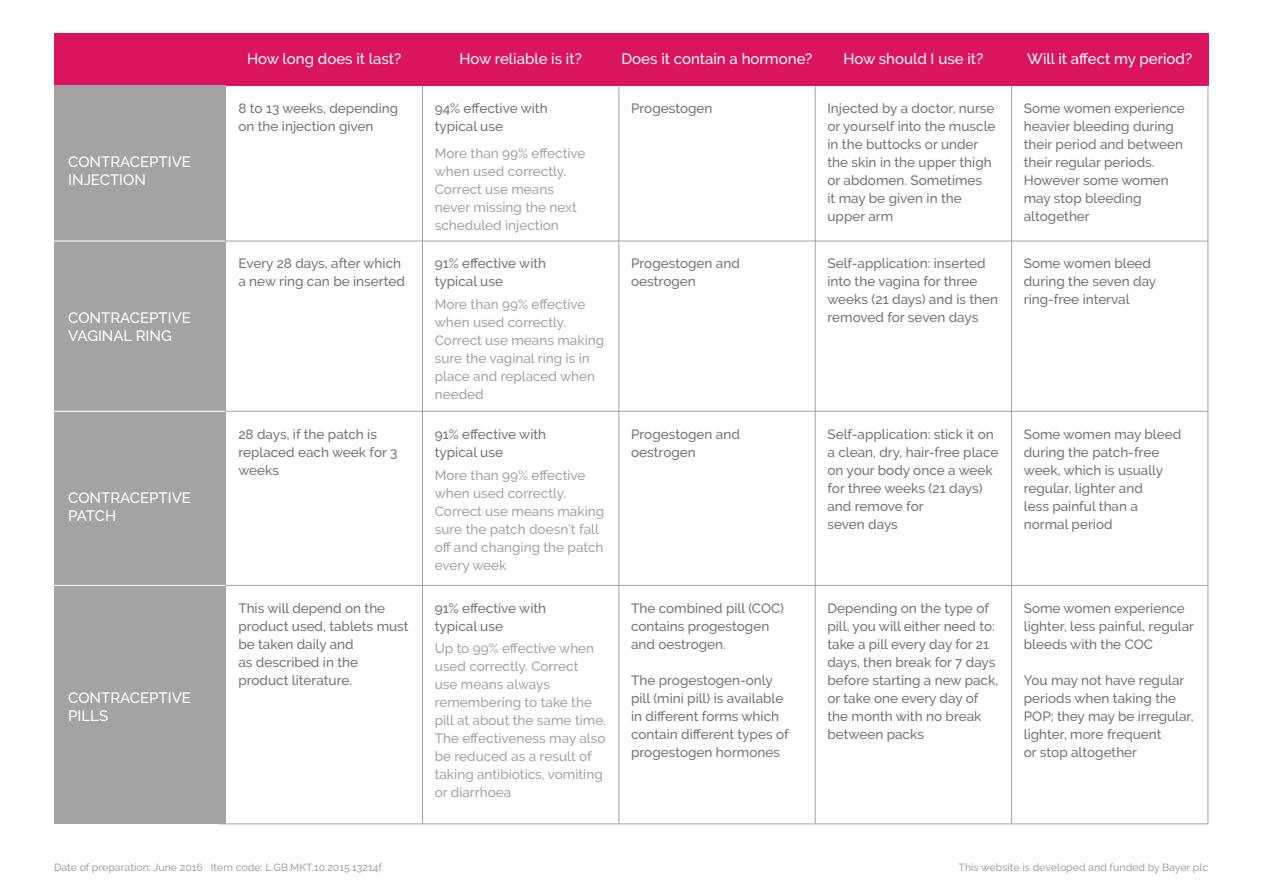
<style>
.page{position:relative;width:1263px;height:893px;background:#fff}
.page>*{position:absolute;margin:0;border:0;box-sizing:border-box;transform-origin:0 0}
.t1{font:500 15px/18px "Raleway";color:#fff}
.t2{font:500 13.5px/18px "Raleway";color:#757473}
.t3{font:500 13.5px/18px "Raleway";color:#a4a3a2}
.t4{font:500 10.5px "Raleway";color:#a4a3a2}
</style>
<div class="page">
<hr style="left:422px;top:85px;width:1px;height:738px;background:#a4a3a2">
<hr style="left:618px;top:85px;width:1px;height:738px;background:#a4a3a2">
<hr style="left:815px;top:85px;width:1px;height:738px;background:#a4a3a2">
<hr style="left:1011px;top:85px;width:1px;height:738px;background:#a4a3a2">
<div style="left:54px;top:33px;width:1154px;height:52px;background:#da145e"></div>
<div style="left:54px;top:85px;width:171px;height:739px;background:#a4a3a2"></div>
<hr style="left:1207px;top:85px;width:1px;height:739px;background:#a4a3a2">
<hr style="left:219px;top:241px;width:989px;height:1px;background:#a4a3a2">
<hr style="left:219px;top:824px;width:989px;height:1px;background:#a4a3a2">
<hr style="left:54px;top:241px;width:171px;height:1px;background:#fffffe">
<hr style="left:219px;top:411px;width:989px;height:1px;background:#a4a3a2">
<hr style="left:219px;top:585px;width:989px;height:1px;background:#a4a3a2">
<hr style="left:54px;top:411px;width:171px;height:1px;background:#fffffe">
<hr style="left:54px;top:585px;width:171px;height:1px;background:#fffffe">
<p class="t1" style="left:68px;top:153px;width:124px">CONTRACEPTIVE<br>INJECTION</p>
<p class="t1" style="left:68px;top:309px;width:124px">CONTRACEPTIVE<br>VAGINAL RING</p>
<p class="t1" style="left:68px;top:488px;width:124px">CONTRACEPTIVE<br>PATCH</p>
<p class="t1" style="left:68px;top:689px;width:124px">CONTRACEPTIVE<br>PILLS</p>
<p class="t1" style="left:247px;top:50px;width:156px">How long does it last?</p>
<p class="t1" style="left:459px;top:50px;width:124px">How reliable is it?</p>
<p class="t1" style="left:621px;top:50px;width:192px">Does it contain a hormone?</p>
<p class="t1" style="left:843px;top:50px;width:141px">How should I use it?</p>
<p class="t1" style="left:1027px;top:50px;width:166px">Will it affect my period?</p>
<p class="t2" style="left:238px;top:99px;width:161px">8 to 13 weeks, depending on the injection given</p>
<p class="t2" style="left:238px;top:255px;width:168px">Every 28 days, after which a new ring can be inserted</p>
<p class="t2" style="left:435px;top:99px;width:114px">94% effective with typical use</p>
<p class="t3" style="left:435px;top:144px;width:152px">More than 99% effective when used correctly.<br>Correct use means never missing the next scheduled injection</p>
<p class="t2" style="left:435px;top:255px;width:113px">91% effective with typical use</p>
<p class="t3" style="left:435px;top:295px;width:171px">More than 99% effective when used correctly.<br>Correct use means making sure the vaginal ring is in place and replaced when needed</p>
<p class="t2" style="left:631px;top:99px;width:83px">Progestogen</p>
<p class="t2" style="left:631px;top:255px;width:110px">Progestogen and oestrogen</p>
<p class="t2" style="left:827px;top:99px;width:170px">Injected by a doctor, nurse or yourself into the muscle in the buttocks or under the skin in the upper thigh or abdomen. Sometimes<br>it may be given in the upper arm</p>
<p class="t2" style="left:827px;top:255px;width:172px">Self-application: inserted into the vagina for three weeks (21 days) and is then removed for seven days</p>
<p class="t2" style="left:1024px;top:99px;width:162px">Some women experience heavier bleeding during their period and between their regular periods.<br>However some women may stop bleeding altogether</p>
<p class="t2" style="left:1024px;top:255px;width:134px">Some women bleed during the seven day ring-free interval</p>
<p class="t2" style="left:238px;top:426px;width:161px">28 days, if the patch is replaced each week for 3 weeks</p>
<p class="t2" style="left:238px;top:599px;width:172px">This will depend on the product used, tablets must be taken daily and<br>as described in the product literature.</p>
<p class="t2" style="left:435px;top:426px;width:113px">91% effective with typical use</p>
<p class="t3" style="left:435px;top:466px;width:171px">More than 99% effective when used correctly.<br>Correct use means making sure the patch doesn’t fall off and changing the patch every week</p>
<p class="t2" style="left:435px;top:599px;width:113px">91% effective with typical use</p>
<p class="t3" style="left:435px;top:639px;width:173px">Up to 99% effective when used correctly. Correct<br>use means always remembering to take the pill at about the same time.<br>The effectiveness may also be reduced as a result of taking antibiotics, vomiting or diarrhoea</p>
<p class="t2" style="left:631px;top:426px;width:110px">Progestogen and oestrogen</p>
<p class="t2" style="left:631px;top:599px;width:155px">The combined pill (COC) contains progestogen and oestrogen.</p>
<p class="t2" style="left:631px;top:671px;width:159px">The progestogen-only pill (mini pill) is available in different forms which contain different types of progestogen hormones</p>
<p class="t2" style="left:827px;top:426px;width:172px">Self-application: stick it on a clean, dry, hair-free place on your body once a week for three weeks (21 days) and remove for<br>seven days</p>
<p class="t2" style="left:1024px;top:426px;width:159px">Some women may bleed during the patch-free week, which is usually regular, lighter and<br>less painful than a normal period</p>
<p class="t2" style="left:827px;top:599px;width:172px">Depending on the type of pill, you will either need to: take a pill every day for 21 days, then break for 7 days before starting a new pack, or take one every day of the month with no break between packs</p>
<p class="t2" style="left:1024px;top:599px;width:172px">Some women experience lighter, less painful, regular bleeds with the COC</p>
<p class="t2" style="left:1024px;top:671px;width:171px">You may not have regular periods when taking the<br>POP; they may be irregular, lighter, more frequent<br>or stop altogether</p>
<p class="t4" style="left:54px;top:861px;width:330px">Date of preparation: June 2016 Item code: L.GB.MKT.10.2015.13214f</p>
<p class="t4" style="left:958px;top:861px;width:251px">This website is developed and funded by Bayer plc</p>
</div>
